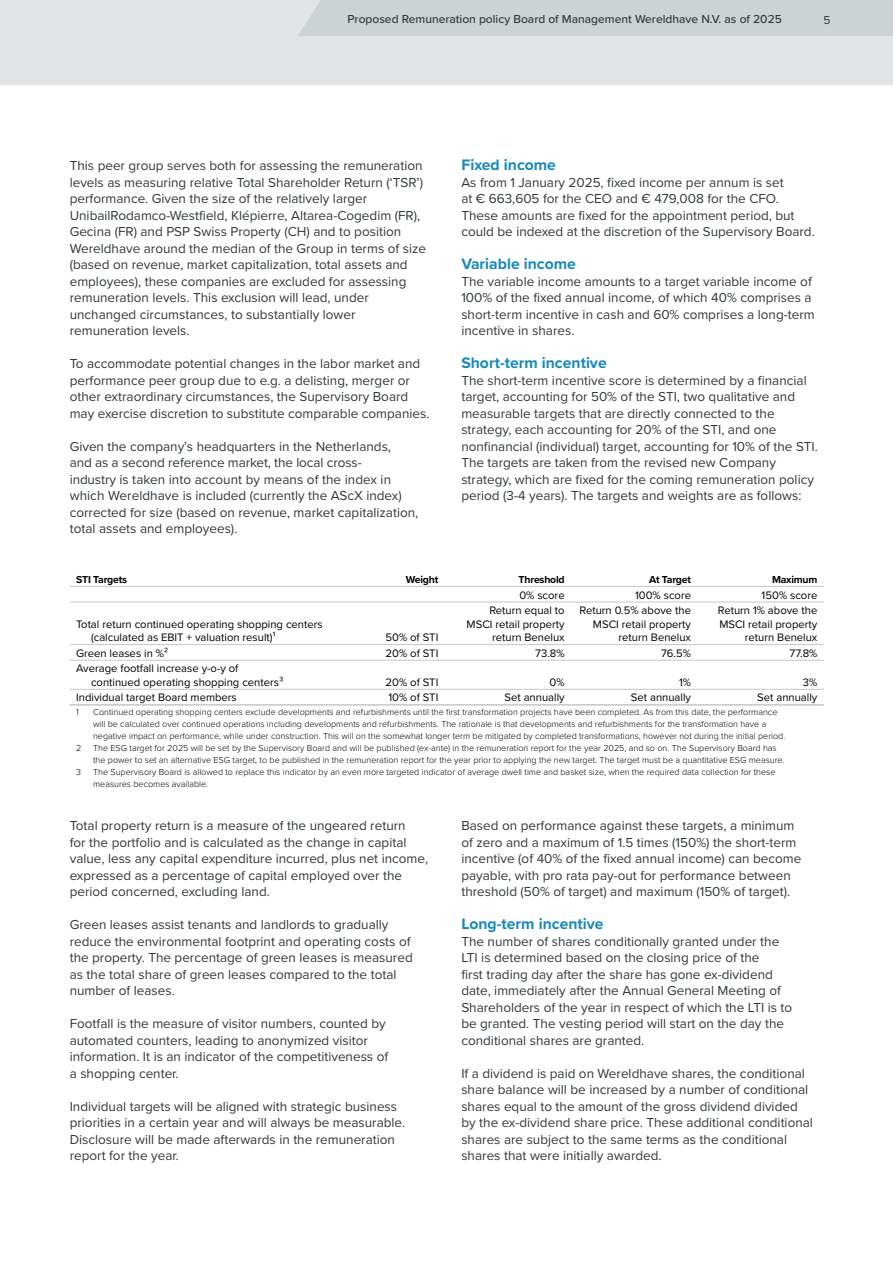
<style>
.page{position:relative;width:893px;height:1263px;background:#fff}
.page>*{position:absolute;margin:0;border:0;box-sizing:border-box;transform-origin:0 0}
.t1{font:700 15.75px "Proxima Nova";color:#1789ba}
.t2{font:13.5px/16.5px "Proxima Nova";color:#30383b}
.t3{font:500 12px "Proxima Nova";color:#30383b}
.t4{font:12px "Proxima Nova";color:#30383b}
.t5{font:11.25px/13.5px "Proxima Nova";color:#000;text-align:right}
.t6{font:700 10.5px "Proxima Nova";letter-spacing:-.02em;color:#000}
.t7{font:300 9px/12px "Proxima Nova";color:#000}
</style>
<div class="page">
<hr style="left:70px;top:586px;width:282px;height:1px;background:#c3c8cc">
<hr style="left:352px;top:586px;width:93px;height:1px;background:#c3c8cc">
<hr style="left:445px;top:586px;width:126px;height:1px;background:#c3c8cc">
<hr style="left:571px;top:586px;width:126px;height:1px;background:#c3c8cc">
<hr style="left:697px;top:586px;width:127px;height:1px;background:#c3c8cc">
<hr style="left:70px;top:602px;width:282px;height:1px;background:#c3c8cc">
<hr style="left:352px;top:602px;width:93px;height:1px;background:#c3c8cc">
<hr style="left:445px;top:602px;width:126px;height:1px;background:#c3c8cc">
<hr style="left:571px;top:602px;width:126px;height:1px;background:#c3c8cc">
<hr style="left:697px;top:602px;width:127px;height:1px;background:#c3c8cc">
<hr style="left:70px;top:644px;width:282px;height:1px;background:#c3c8cc">
<hr style="left:352px;top:644px;width:93px;height:1px;background:#c3c8cc">
<hr style="left:445px;top:644px;width:126px;height:1px;background:#c3c8cc">
<hr style="left:571px;top:644px;width:126px;height:1px;background:#c3c8cc">
<hr style="left:697px;top:644px;width:127px;height:1px;background:#c3c8cc">
<hr style="left:70px;top:660px;width:282px;height:1px;background:#c3c8cc">
<hr style="left:352px;top:660px;width:93px;height:1px;background:#c3c8cc">
<hr style="left:445px;top:660px;width:126px;height:1px;background:#c3c8cc">
<hr style="left:571px;top:660px;width:126px;height:1px;background:#c3c8cc">
<hr style="left:697px;top:660px;width:127px;height:1px;background:#c3c8cc">
<hr style="left:70px;top:689px;width:282px;height:1px;background:#c3c8cc">
<hr style="left:352px;top:689px;width:93px;height:1px;background:#c3c8cc">
<hr style="left:445px;top:689px;width:126px;height:1px;background:#c3c8cc">
<hr style="left:571px;top:689px;width:126px;height:1px;background:#c3c8cc">
<hr style="left:697px;top:689px;width:127px;height:1px;background:#c3c8cc">
<hr style="left:70px;top:704px;width:282px;height:2px;background:#c3c8cc">
<hr style="left:352px;top:704px;width:93px;height:2px;background:#c3c8cc">
<hr style="left:445px;top:704px;width:126px;height:2px;background:#c3c8cc">
<hr style="left:571px;top:704px;width:126px;height:2px;background:#c3c8cc">
<hr style="left:697px;top:704px;width:127px;height:2px;background:#c3c8cc">
<div style="left:0;top:0;width:893px;height:87px;background:#e1e4e6"></div>
<div style="left:298px;top:0;width:595px;height:36px;background:#cdd2d5"></div>
<hr style="left:0;top:85px;width:893px;height:4px;background:#fff">
<p class="t3" style="left:347px;top:10px;width:436px">Proposed Remuneration policy Board of Management Wereldhave N.V. as of 2025</p>
<p class="t4" style="left:823px;top:11px;width:9px">5</p>
<p class="t2" style="left:70px;top:157px;width:358px">This peer group serves both for assessing the remuneration levels as measuring relative Total Shareholder Return (‘TSR’) performance. Given the size of the relatively larger UnibailRodamco-Westfield, Klépierre, Altarea-Cogedim (FR), Gecina (FR) and PSP Swiss Property (CH) and to position Wereldhave around the median of the Group in terms of size (based on revenue, market capitalization, total assets and employees), these companies are excluded for assessing remuneration levels. This exclusion will lead, under unchanged circumstances, to substantially lower remuneration levels.</p>
<p class="t2" style="left:70px;top:355px;width:361px">To accommodate potential changes in the labor market and performance peer group due to e.g. a delisting, merger or other extraordinary circumstances, the Supervisory Board may exercise discretion to substitute comparable companies.</p>
<p class="t2" style="left:70px;top:437px;width:350px">Given the company’s headquarters in the Netherlands,<br>and as a second reference market, the local cross-<br>industry is taken into account by means of the index in which Wereldhave is included (currently the AScX index) corrected for size (based on revenue, market capitalization, total assets and employees).</p>
<p class="t1" style="left:461px;top:153px;width:96px">Fixed income</p>
<p class="t2" style="left:461px;top:173px;width:355px">As from 1 January 2025, fixed income per annum is set<br>at € 663,605 for the CEO and € 479,008 for the CFO.<br>These amounts are fixed for the appointment period, but could be indexed at the discretion of the Supervisory Board.</p>
<p class="t1" style="left:461px;top:252px;width:116px">Variable income</p>
<p class="t2" style="left:461px;top:272px;width:355px">The variable income amounts to a target variable income of 100% of the fixed annual income, of which 40% comprises a short-term incentive in cash and 60% comprises a long-term incentive in shares.</p>
<p class="t1" style="left:461px;top:351px;width:147px">Short-term incentive</p>
<p class="t2" style="left:461px;top:371px;width:358px">The short-term incentive score is determined by a financial target, accounting for 50% of the STI, two qualitative and measurable targets that are directly connected to the strategy, each accounting for 20% of the STI, and one nonfinancial (individual) target, accounting for 10% of the STI.<br>The targets are taken from the revised new Company strategy, which are fixed for the coming remuneration policy period (3-4 years). The targets and weights are as follows:</p>
<p class="t6" style="left:76px;top:572px;width:53px">STI Targets</p>
<p class="t6" style="left:406px;top:572px;width:34px">Weight</p>
<p class="t6" style="left:519px;top:572px;width:48px">Threshold</p>
<p class="t6" style="left:649px;top:572px;width:43px">At Target</p>
<p class="t6" style="left:772px;top:572px;width:47px">Maximum</p>
<p class="t5" style="left:519px;top:587px;width:47px">0% score</p>
<p class="t5" style="left:635px;top:587px;width:57px">100% score</p>
<p class="t5" style="left:762px;top:587px;width:57px">150% score</p>
<p class="t5" style="left:91px;top:617px;width:233px;text-align:left;text-indent:-15px">Total return continued operating shopping centers (calculated as EBIT + valuation result)¹</p>
<p class="t5" style="left:467px;top:603px;width:100px">Return equal to<br>MSCI retail property return Benelux</p>
<p class="t5" style="left:580px;top:603px;width:113px">Return 0.5% above the<br>MSCI retail property return Benelux</p>
<p class="t5" style="left:718px;top:603px;width:101px">Return 1% above the<br>MSCI retail property return Benelux</p>
<p class="t5" style="left:386px;top:630px;width:54px">50% of STI</p>
<p class="t5" style="left:76px;top:646px;width:94px">Green leases in %²</p>
<p class="t5" style="left:386px;top:646px;width:54px">20% of STI</p>
<p class="t5" style="left:535px;top:646px;width:31px">73.8%</p>
<p class="t5" style="left:661px;top:646px;width:31px">76.5%</p>
<p class="t5" style="left:790px;top:646px;width:29px">77.8%</p>
<p class="t5" style="left:91px;top:661px;width:194px;text-align:left;text-indent:-15px">Average footfall increase y-o-y of continued operating shopping centers³</p>
<p class="t5" style="left:386px;top:675px;width:54px">20% of STI</p>
<p class="t5" style="left:550px;top:675px;width:17px">0%</p>
<p class="t5" style="left:679px;top:675px;width:14px">1%</p>
<p class="t5" style="left:803px;top:675px;width:16px">3%</p>
<p class="t5" style="left:76px;top:690px;width:162px">Individual target Board members</p>
<p class="t5" style="left:388px;top:690px;width:51px">10% of STI</p>
<p class="t5" style="left:505px;top:690px;width:62px">Set annually</p>
<p class="t5" style="left:631px;top:690px;width:62px">Set annually</p>
<p class="t5" style="left:757px;top:690px;width:62px">Set annually</p>
<p class="t7" style="left:76px;top:706px;width:4px">1</p>
<p class="t7" style="left:93px;top:706px;width:694px">Continued operating shopping centers exclude developments and refurbishments until the first transformation projects have been completed. As from this date, the performance will be calculated over continued operations including developments and refurbishments. The rationale is that developments and refurbishments for the transformation have a negative impact on performance, while under construction. This will on the somewhat longer term be mitigated by completed transformations, however not during the initial period.</p>
<p class="t7" style="left:76px;top:742px;width:7px">2</p>
<p class="t7" style="left:93px;top:742px;width:693px">The ESG target for 2025 will be set by the Supervisory Board and will be published (ex-ante) in the remuneration report for the year 2025, and so on. The Supervisory Board has the power to set an alternative ESG target, to be published in the remuneration report for the year prior to applying the new target. The target must be a quantitative ESG measure.</p>
<p class="t7" style="left:76px;top:766px;width:6px">3</p>
<p class="t7" style="left:93px;top:766px;width:684px">The Supervisory Board is allowed to replace this indicator by an even more targeted indicator of average dwell time and basket size, when the required data collection for these measures becomes available.</p>
<p class="t2" style="left:70px;top:817px;width:360px">Total property return is a measure of the ungeared return<br>for the portfolio and is calculated as the change in capital value, less any capital expenditure incurred, plus net income, expressed as a percentage of capital employed over the period concerned, excluding land.</p>
<p class="t2" style="left:70px;top:916px;width:345px">Green leases assist tenants and landlords to gradually reduce the environmental footprint and operating costs of the property. The percentage of green leases is measured as the total share of green leases compared to the total number of leases.</p>
<p class="t2" style="left:70px;top:1015px;width:320px">Footfall is the measure of visitor numbers, counted by automated counters, leading to anonymized visitor information. It is an indicator of the competitiveness of a shopping center.</p>
<p class="t2" style="left:70px;top:1097px;width:337px">Individual targets will be aligned with strategic business priorities in a certain year and will always be measurable.<br>Disclosure will be made afterwards in the remuneration report for the year.</p>
<p class="t2" style="left:461px;top:817px;width:342px">Based on performance against these targets, a minimum of zero and a maximum of 1.5 times (150%) the short-term incentive (of 40% of the fixed annual income) can become payable, with pro rata pay-out for performance between threshold (50% of target) and maximum (150% of target).</p>
<p class="t1" style="left:461px;top:912px;width:144px">Long-term incentive</p>
<p class="t2" style="left:461px;top:932px;width:332px">The number of shares conditionally granted under the LTI is determined based on the closing price of the<br>first trading day after the share has gone ex-dividend date, immediately after the Annual General Meeting of Shareholders of the year in respect of which the LTI is to be granted. The vesting period will start on the day the conditional shares are granted.</p>
<p class="t2" style="left:461px;top:1064px;width:353px">If a dividend is paid on Wereldhave shares, the conditional share balance will be increased by a number of conditional shares equal to the amount of the gross dividend divided by the ex-dividend share price. These additional conditional shares are subject to the same terms as the conditional shares that were initially awarded.</p>
</div>
